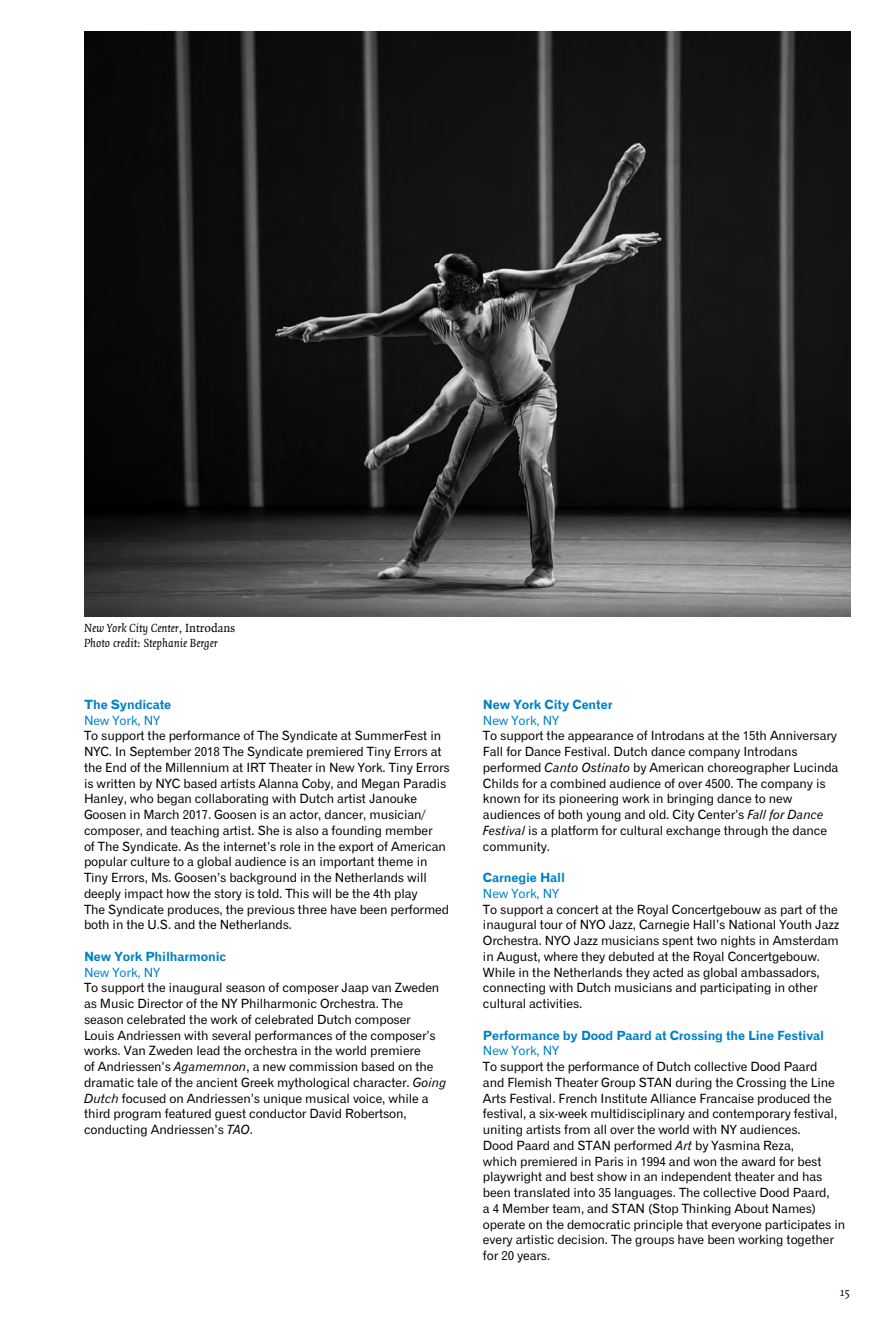
<style>
.page{position:relative;width:882px;height:1323px;background:#fff}
.page>*{position:absolute;margin:0;border:0;box-sizing:border-box;transform-origin:0 0}
.t1{font:12.6px/15.8px "Gothic 720 BT Roman B";letter-spacing:-.01em;color:#000}
.t2{font:12.6px "Gothic 720 BT Bold B";letter-spacing:-.01em;color:#0081c6}
.t3{font:italic 12.6px/14.9px "Quadraat";color:#000}
.t4{font:12.6px "Gothic 720 BT Roman B";letter-spacing:-.01em;color:#0081c6}
.s1{font-style:normal}
.s2{font-family:"Gothic 720 BT Italic B"}
</style>
<div class="page">
<img style="left:84px;top:32px;width:766px;height:584px">
<p class="t3" style="left:84px;top:621px;width:153px">New York City Center, <span class="s1">Introdans<br></span>Photo credit: Stephanie Berger</p>
<p class="t2" style="left:84px;top:697px;width:89px">The Syndicate</p>
<p class="t4" style="left:84px;top:713px;width:78px">New York, NY</p>
<p class="t1" style="left:84px;top:728px;width:367px">To support the performance of The Syndicate at SummerFest in NYC. In September 2018 The Syndicate premiered Tiny Errors at the End of the Millennium at IRT Theater in New York. Tiny Errors is written by NYC based artists Alanna Coby, and Megan Paradis Hanley, who began collaborating with Dutch artist Janouke Goosen in March 2017. Goosen is an actor, dancer, musician/ composer, and teaching artist. She is also a founding member<br>of The Syndicate. As the internet’s role in the export of American popular culture to a global audience is an important theme in Tiny Errors, Ms. Goosen’s background in the Netherlands will deeply impact how the story is told. This will be the 4th play<br>The Syndicate produces, the previous three have been performed both in the U.S. and the Netherlands.</p>
<p class="t2" style="left:84px;top:949px;width:144px">New York Philharmonic</p>
<p class="t4" style="left:84px;top:965px;width:78px">New York, NY</p>
<p class="t1" style="left:84px;top:980px;width:364px">To support the inaugural season of composer Jaap van Zweden as Music Director of the NY Philharmonic Orchestra. The<br>season celebrated the work of celebrated Dutch composer<br>Louis Andriessen with several performances of the composer’s works. Van Zweden lead the orchestra in the world premiere<br>of Andriessen’s <span class="s2">Agamemnon</span>, a new commission based on the dramatic tale of the ancient Greek mythological character. <span class="s2">Going Dutch</span> focused on Andriessen’s unique musical voice, while a third program featured guest conductor David Robertson, conducting Andriessen’s <span class="s2">TAO</span>.</p>
<p class="t2" style="left:483px;top:697px;width:131px">New York City Center</p>
<p class="t4" style="left:483px;top:712px;width:78px">New York, NY</p>
<p class="t1" style="left:483px;top:728px;width:357px">To support the appearance of Introdans at the 15th Anniversary Fall for Dance Festival. Dutch dance company Introdans performed <span class="s2">Canto Ostinato</span> by American choreographer Lucinda Childs for a combined audience of over 4500. The company is known for its pioneering work in bringing dance to new audiences of both young and old. City Center’s <span class="s2">Fall for Dance Festival</span> is a platform for cultural exchange through the dance community.</p>
<p class="t2" style="left:483px;top:870px;width:84px">Carnegie Hall</p>
<p class="t4" style="left:483px;top:886px;width:78px">New York, NY</p>
<p class="t1" style="left:483px;top:901px;width:358px">To support a concert at the Royal Concertgebouw as part of the inaugural tour of NYO Jazz, Carnegie Hall’s National Youth Jazz Orchestra. NYO Jazz musicians spent two nights in Amsterdam in August, where they debuted at the Royal Concertgebouw.<br>While in the Netherlands they acted as global ambassadors, connecting with Dutch musicians and participating in other cultural activities.</p>
<p class="t2" style="left:483px;top:1027px;width:343px">Performance by Dood Paard at Crossing the Line Festival</p>
<p class="t4" style="left:483px;top:1043px;width:78px">New York, NY</p>
<p class="t1" style="left:483px;top:1059px;width:364px">To support the performance of Dutch collective Dood Paard<br>and Flemish Theater Group STAN during the Crossing the Line Arts Festival. French Institute Alliance Francaise produced the festival, a six-week multidisciplinary and contemporary festival, uniting artists from all over the world with NY audiences.<br>Dood Paard and STAN performed <span class="s2">Art</span> by Yasmina Reza,<br>which premiered in Paris in 1994 and won the award for best playwright and best show in an independent theater and has been translated into 35 languages. The collective Dood Paard,<br>a 4 Member team, and STAN (Stop Thinking About Names) operate on the democratic principle that everyone participates in every artistic decision. The groups have been working together for 20 years.</p>
<p class="t3" style="left:840px;top:1284px;width:12px">15</p>
</div>
